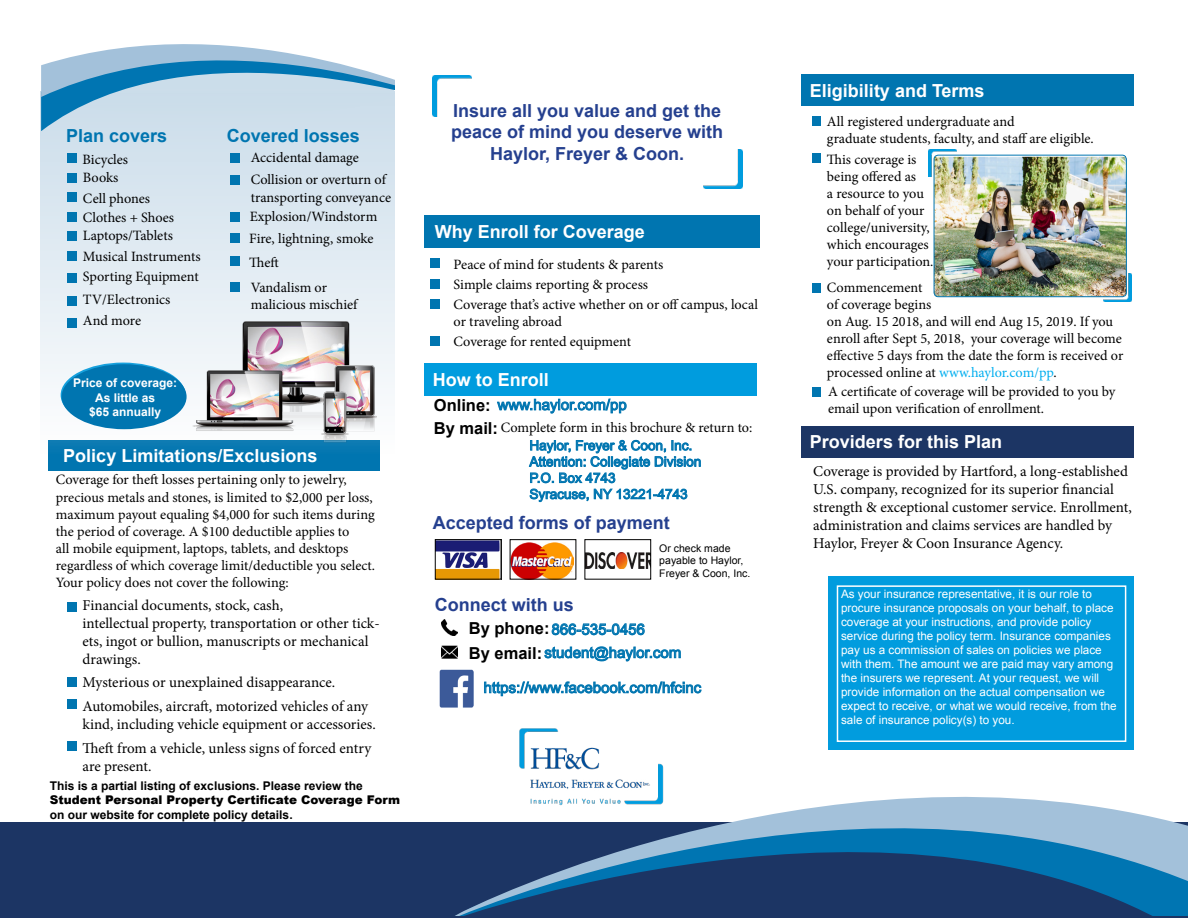
<style>
.page{position:relative;width:1188px;height:918px;background:#fff}
.page>*{position:absolute;margin:0;border:0;box-sizing:border-box;transform-origin:0 0}
.t1{font:700 18px/21.6px "Arial";color:#25408f;text-align:center}
.t2{font:700 18px "Arial";color:#fff}
.t3{font:700 18px "Arial";color:#0075b0}
.t4{font:700 16.5px "Arial";color:#000}
.t5{font:15px/18px "Minion Pro";color:#000}
.t6{font:15px/23.2px "Arial";color:#0075b0}
.t7{font:14.25px/17.1px "Minion Pro";color:#000}
.t8{font:13.5px/16.2px "Arial";color:#0075b0}
.t9{font:700 12px "Arial";color:#000}
.t10{font:900 12px "Arial";color:#000}
.t11{font:700 12px/14.4px "Arial";color:#fff;text-align:center}
.t12{font:11.7px/14.1px "Arial";color:#fff}
.t13{font:10.5px/12.6px "Arial";color:#000}
.s1{font-weight:700;font-size:16.5px;color:#000}
.s2{color:#00aeef}
</style>
<div class="page">
<img style="left:440px;top:670px;width:33px;height:38px">
<div style="left:430px;top:258px;width:10px;height:10px;background:#0075b0"></div>
<div style="left:430px;top:336px;width:10px;height:9px;background:#0075b0"></div>
<div style="left:430px;top:279px;width:10px;height:10px;background:#0075b0"></div>
<div style="left:430px;top:300px;width:10px;height:9px;background:#0075b0"></div>
<div style="left:425px;top:364px;width:332px;height:32px;background:#009cde"></div>
<div style="left:425px;top:216px;width:335px;height:32px;background:#0075b0"></div>
<img style="left:519px;top:728px;width:81px;height:26px">
<img style="left:437px;top:541px;width:62px;height:37px">
<div style="left:435px;top:539px;width:66px;height:41px;border:1px solid #000"></div>
<img style="left:512px;top:543px;width:61px;height:35px">
<div style="left:510px;top:539px;width:66px;height:41px;border:1px solid #000"></div>
<img style="left:587px;top:552px;width:62px;height:16px">
<div style="left:585px;top:539px;width:66px;height:41px;border:1px solid #000"></div>
<svg style="left:552px;top:623px;width:93px;height:12px"></svg>
<svg style="left:544px;top:647px;width:137px;height:14px"></svg>
<svg style="left:484px;top:682px;width:217px;height:14px"></svg>
<svg style="left:529px;top:440px;width:172px;height:43px"></svg>
<svg style="left:530px;top:489px;width:157px;height:13px"></svg>
<svg style="left:497px;top:399px;width:129px;height:14px"></svg>
<img style="left:433px;top:75px;width:39px;height:42px">
<img style="left:704px;top:150px;width:39px;height:39px">
<img style="left:1103px;top:273px;width:29px;height:28px">
<div style="left:801px;top:74px;width:333px;height:32px;background:#0075b0"></div>
<div style="left:801px;top:426px;width:333px;height:31px;background:#1c3564"></div>
<div style="left:812px;top:153px;width:9px;height:10px;background:#0075b0"></div>
<div style="left:812px;top:116px;width:9px;height:9px;background:#0075b0"></div>
<div style="left:812px;top:284px;width:9px;height:9px;background:#0075b0"></div>
<div style="left:812px;top:388px;width:9px;height:9px;background:#0075b0"></div>
<div style="left:828px;top:576px;width:306px;height:174px;background:#019cde"></div>
<div style="left:837px;top:585px;width:289px;height:157px;border:2px solid #fff"></div>
<img style="left:934px;top:157px;width:192px;height:140px">
<div style="left:934px;top:155px;width:193px;height:142px;border:1px solid #0075b0;border-radius:4px"></div>
<img style="left:928px;top:150px;width:29px;height:27px">
<img style="left:442px;top:645px;width:15px;height:14px">
<img style="left:442px;top:619px;width:15px;height:16px">
<div style="left:0;top:822px;width:862px;height:96px;background:#1c3564"></div>
<svg style="left:456px;top:754px;width:732px;height:161px"></svg>
<div style="left:48px;top:440px;width:332px;height:31px;background:#0075b0"></div>
<svg style="left:40px;top:92px;width:354px;height:353px;background:#dde9f1"></svg>
<div style="left:67px;top:212px;width:9px;height:9px;background:#0075b0"></div>
<div style="left:67px;top:154px;width:9px;height:9px;background:#0075b0"></div>
<div style="left:67px;top:231px;width:9px;height:10px;background:#0075b0"></div>
<div style="left:67px;top:252px;width:9px;height:9px;background:#0075b0"></div>
<div style="left:67px;top:273px;width:9px;height:10px;background:#0075b0"></div>
<div style="left:67px;top:173px;width:9px;height:9px;background:#0075b0"></div>
<div style="left:67px;top:297px;width:9px;height:9px;background:#0075b0"></div>
<div style="left:67px;top:678px;width:9px;height:9px;background:#0075b0"></div>
<div style="left:67px;top:603px;width:9px;height:9px;background:#0075b0"></div>
<div style="left:67px;top:700px;width:9px;height:9px;background:#0075b0"></div>
<div style="left:67px;top:742px;width:9px;height:9px;background:#0075b0"></div>
<div style="left:67px;top:318px;width:9px;height:9px;background:#0075b0"></div>
<div style="left:231px;top:212px;width:9px;height:9px;background:#0075b0"></div>
<div style="left:231px;top:154px;width:9px;height:9px;background:#0075b0"></div>
<div style="left:231px;top:233px;width:9px;height:10px;background:#0075b0"></div>
<div style="left:231px;top:256px;width:9px;height:10px;background:#0075b0"></div>
<div style="left:231px;top:282px;width:9px;height:9px;background:#0075b0"></div>
<div style="left:231px;top:175px;width:9px;height:9px;background:#0075b0"></div>
<img style="left:193px;top:314px;width:184px;height:131px">
<div style="left:62px;top:364px;width:125px;height:65px;background:#0075b0;border-radius:50%"></div>
<svg style="left:41px;top:44px;width:353px;height:87px;background:#a7cae0"></svg>
<div style="left:67px;top:192px;width:9px;height:10px;background:#0075b0"></div>
<p class="t3" style="left:66px;top:123px;width:103px">Plan covers</p>
<p class="t3" style="left:227px;top:123px;width:135px">Covered losses</p>
<p class="t7" style="left:83px;top:151px;width:47px">Bicycles</p>
<p class="t7" style="left:83px;top:169px;width:37px">Books</p>
<p class="t7" style="left:83px;top:190px;width:69px">Cell phones</p>
<p class="t7" style="left:83px;top:209px;width:93px">Clothes + Shoes</p>
<p class="t7" style="left:83px;top:227px;width:91px">Laptops/Tablets</p>
<p class="t7" style="left:83px;top:248px;width:119px">Musical Instruments</p>
<p class="t7" style="left:83px;top:267px;width:117px">Sporting Equipment</p>
<p class="t7" style="left:83px;top:291px;width:89px">TV/Electronics</p>
<p class="t7" style="left:83px;top:312px;width:60px">And more</p>
<p class="t11" style="left:73px;top:376px;width:106px">Price of coverage:<br>As little as<br>$65 annually</p>
<p class="t7" style="left:251px;top:149px;width:110px">Accidental damage</p>
<p class="t7" style="left:251px;top:171px;width:142px">Collision or overturn of transporting conveyance</p>
<p class="t7" style="left:250px;top:208px;width:129px">Explosion/Windstorm</p>
<p class="t7" style="left:249px;top:230px;width:126px">Fire, lightning, smoke</p>
<p class="t7" style="left:251px;top:279px;width:108px">Vandalism or malicious mischief</p>
<p class="t7" style="left:249px;top:254px;width:31px">Theft</p>
<p class="t2" style="left:63px;top:443px;width:256px">Policy Limitations/Exclusions</p>
<p class="t7" style="left:56px;top:471px;width:321px">Coverage for theft losses pertaining only to jewelry, precious metals and stones, is limited to $2,000 per loss, maximum payout equaling $4,000 for such items during the period of coverage. A $100 deductible applies to<br>all mobile equipment, laptops, tablets, and desktops regardless of which coverage limit/deductible you select.<br>Your policy does not cover the following:</p>
<p class="t5" style="left:83px;top:597px;width:299px">Financial documents, stock, cash,<br>intellectual property, transportation or other tick&shy;ets, ingot or bullion, manuscripts or mechanical drawings.</p>
<p class="t5" style="left:83px;top:674px;width:254px">Mysterious or unexplained disappearance.</p>
<p class="t5" style="left:83px;top:697px;width:295px">Automobiles, aircraft, motorized vehicles of any kind, including vehicle equipment or accessories.</p>
<p class="t5" style="left:83px;top:739px;width:290px">Theft from a vehicle, unless signs of forced entry are present.</p>
<p class="t9" style="left:50px;top:778px;width:314px">This is a partial listing of exclusions. Please review the</p>
<p class="t10" style="left:50px;top:791px;width:352px">Student Personal Property Certificate Coverage Form</p>
<p class="t9" style="left:50px;top:806px;width:244px">on our website for complete policy details.</p>
<p class="t1" style="left:451px;top:100px;width:274px">Insure all you value and get the peace of mind you deserve with<br>Haylor, Freyer &amp; Coon.</p>
<p class="t2" style="left:435px;top:219px;width:212px">Why Enroll for Coverage</p>
<p class="t7" style="left:454px;top:254px;width:211px;line-height:20.2px">Peace of mind for students &amp; parents<br>Simple claims reporting &amp; process</p>
<p class="t7" style="left:454px;top:296px;width:306px">Coverage that’s active whether on or off campus, local or traveling abroad</p>
<p class="t7" style="left:454px;top:333px;width:179px">Coverage for rented equipment</p>
<p class="t2" style="left:433px;top:368px;width:118px">How to Enroll</p>
<p class="t6" style="left:434px;top:393px;width:194px"><span class="s1">Online:</span> www.haylor.com/pp</p>
<p class="t7" style="left:501px;top:419px;width:253px">Complete form in this brochure &amp; return to:</p>
<p class="t4" style="left:434px;top:417px;width:66px">By mail:</p>
<p class="t8" style="left:529px;top:437px;width:173px">Haylor, Freyer &amp; Coon, Inc.<br>Attention: Collegiate Division<br>P.O. Box 4743<br>Syracuse, NY 13221-4743</p>
<p class="t1" style="left:433px;top:512px;width:239px">Accepted forms of payment</p>
<p class="t1" style="left:435px;top:595px;width:141px">Connect with us</p>
<p class="t13" style="left:659px;top:542px;width:93px">Or check made payable to Haylor,<br>Freyer &amp; Coon, Inc.</p>
<p class="t6" style="left:469px;top:618px;width:214px"><span class="s1">By phone:</span>866-535-0456<br><span class="s1">By email:</span>student@haylor.com</p>
<p class="t6" style="left:484px;top:676px;width:219px">https://www.facebook.com/hfcinc</p>
<p class="t2" style="left:810px;top:79px;width:176px">Eligibility and Terms</p>
<p class="t7" style="left:827px;top:113px;width:268px">All registered undergraduate and<br>graduate students, faculty, and staff are eligible.</p>
<p class="t7" style="left:827px;top:151px;width:108px">This coverage is being offered as<br>a resource to you on behalf of your college/university, which encourages your participation.</p>
<p class="t7" style="left:827px;top:279px;width:298px">Commencement<br>of coverage begins<br>on Aug. 15 2018, and will end Aug 15, 2019. If you enroll after Sept 5, 2018, your coverage will become effective 5 days from the date the form is received or processed online at <span class="s2">www.haylor.com/pp</span>.</p>
<p class="t7" style="left:828px;top:383px;width:289px">A certificate of coverage will be provided to you by email upon verification of enrollment.</p>
<p class="t2" style="left:810px;top:430px;width:194px">Providers for this Plan</p>
<p class="t5" style="left:813px;top:462px;width:320px">Coverage is provided by Hartford, a long-established U.S. company, recognized for its superior financial strength &amp; exceptional customer service. Enrollment, administration and claims services are handled by Haylor, Freyer &amp; Coon Insurance Agency.</p>
<p class="t12" style="left:841px;top:587px;width:277px">As your insurance representative, it is our role to procure insurance proposals on your behalf, to place coverage at your instructions, and provide policy service during the policy term. Insurance companies pay us a commission of sales on policies we place with them. The amount we are paid may vary among the insurers we represent. At your request, we will provide information on the actual compensation we expect to receive, or what we would receive, from the sale of insurance policy(s) to you.</p>
</div>
